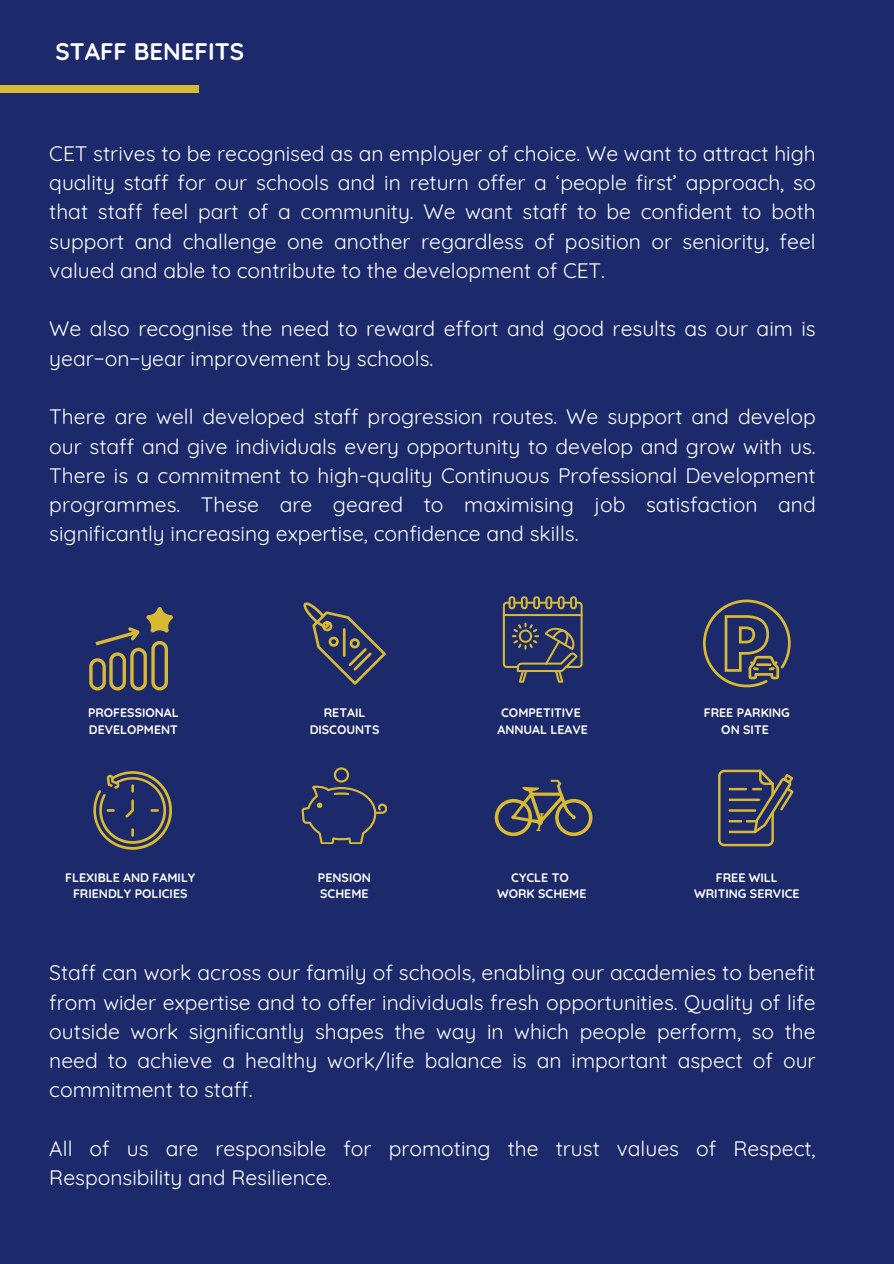
<style>
.page{position:relative;width:894px;height:1264px;background:#fff}
.page>*{position:absolute;margin:0;border:0;box-sizing:border-box;transform-origin:0 0}
.t1{font:700 24px "Quicksand";color:#fff}
.t2{font:21px/29.2px "Quicksand";color:#fff;text-align:justify}
.t3{font:700 12.3px "Quicksand";color:#fff}
</style>
<div class="page">
<div style="left:0;top:0;width:893px;height:1263px;background:#1c2a6b"></div>
<svg style="left:89px;top:607px;width:84px;height:83px"></svg>
<svg style="left:502px;top:596px;width:80px;height:87px"></svg>
<svg style="left:703px;top:599px;width:87px;height:88px"></svg>
<svg style="left:303px;top:602px;width:83px;height:83px"></svg>
<svg style="left:93px;top:771px;width:79px;height:78px"></svg>
<svg style="left:301px;top:767px;width:86px;height:76px"></svg>
<svg style="left:494px;top:779px;width:98px;height:57px"></svg>
<svg style="left:718px;top:769px;width:75px;height:77px"></svg>
<div style="left:0;top:85px;width:198px;height:8px;background:#d8b934"></div>
<p class="t1" style="left:55px;top:36px;width:190px">STAFF BENEFITS</p>
<h1 class="t2" style="left:49px;top:138px;width:767px">CET strives to be recognised as an employer of choice. We want to attract high quality staff for our schools and in return offer a ‘people first’ approach, so that staff feel part of a community. We want staff to be confident to both support and challenge one another regardless of position or seniority, feel valued and able to contribute to the development of CET.</h1>
<p class="t2" style="left:49px;top:314px;width:767px">We also recognise the need to reward effort and good results as our aim is year−on−year improvement by schools.</p>
<h2 class="t2" style="left:49px;top:402px;width:767px">There are well developed staff progression routes. We support and develop our staff and give individuals every opportunity to develop and grow with us.<br>There is a commitment to high-quality Continuous Professional Development programmes. These are geared to maximising job satisfaction and significantly increasing expertise, confidence and skills.</h2>
<h2 class="t3" style="left:88px;top:705px;width:92px">PROFESSIONAL</h2>
<h2 class="t3" style="left:89px;top:721px;width:90px">DEVELOPMENT</h2>
<p class="t3" style="left:65px;top:869px;width:132px">FLEXIBLE AND FAMILY</p>
<p class="t3" style="left:73px;top:885px;width:116px">FRIENDLY POLICIES</p>
<p class="t3" style="left:324px;top:705px;width:43px">RETAIL</p>
<p class="t3" style="left:309px;top:721px;width:71px">DISCOUNTS</p>
<p class="t3" style="left:318px;top:869px;width:54px">PENSION</p>
<p class="t3" style="left:320px;top:885px;width:50px">SCHEME</p>
<p class="t3" style="left:501px;top:705px;width:81px">COMPETITIVE</p>
<p class="t3" style="left:497px;top:721px;width:92px">ANNUAL LEAVE</p>
<p class="t3" style="left:511px;top:869px;width:59px">CYCLE TO</p>
<p class="t3" style="left:497px;top:885px;width:91px">WORK SCHEME</p>
<p class="t3" style="left:703px;top:705px;width:88px">FREE PARKING</p>
<p class="t3" style="left:721px;top:721px;width:49px">ON SITE</p>
<p class="t3" style="left:715px;top:869px;width:63px">FREE WILL</p>
<p class="t3" style="left:694px;top:885px;width:107px">WRITING SERVICE</p>
<h2 class="t2" style="left:49px;top:957px;width:767px">Staff can work across our family of schools, enabling our academies to benefit from wider expertise and to offer individuals fresh opportunities. Quality of life outside work significantly shapes the way in which people perform, so the need to achieve a healthy work/life balance is an important aspect of our commitment to staff.</h2>
<h2 class="t2" style="left:49px;top:1133px;width:767px">All of us are responsible for promoting the trust values of Respect,<br>Responsibility and Resilience.</h2>
</div>
